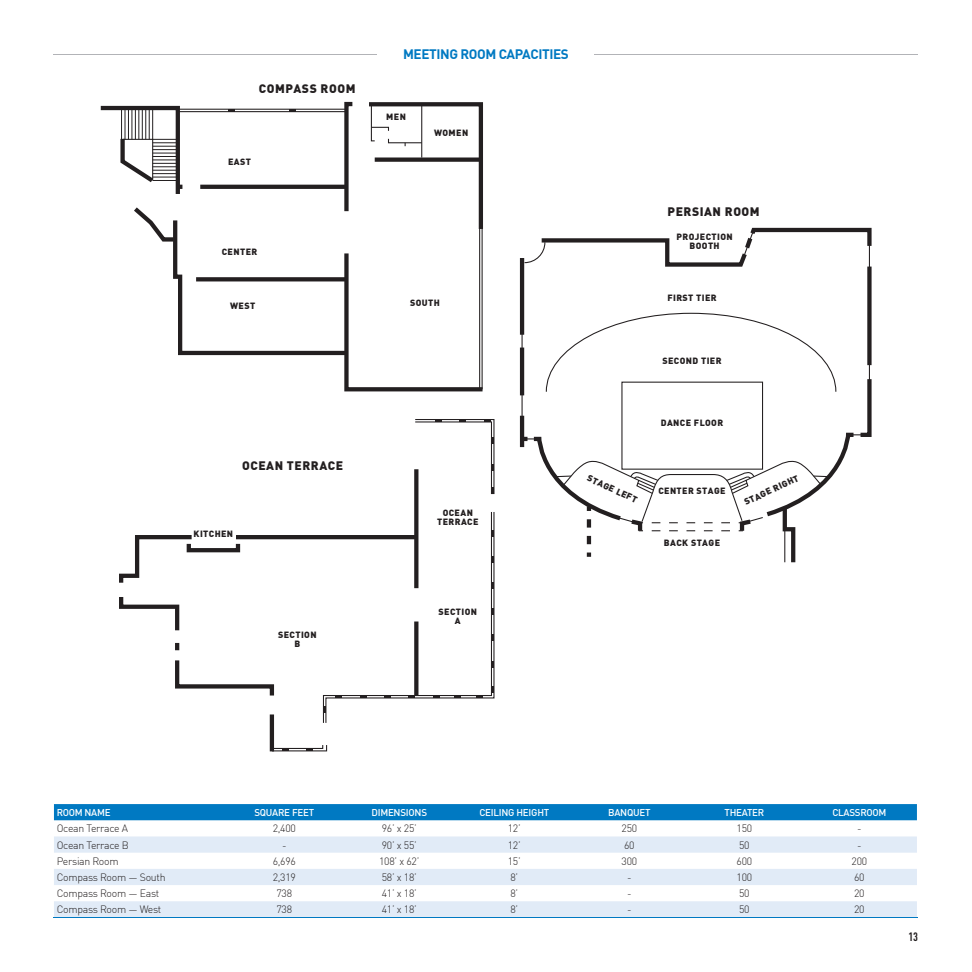
<style>
.page{position:relative;width:972px;height:972px;background:#fff}
.page>*{position:absolute;margin:0;border:0;box-sizing:border-box;transform-origin:0 0}
.t1{font:700 13.5px "DIN Offc";letter-spacing:-.03em;color:#0079c2}
.t2{font:900 12.15px "DIN Offc";letter-spacing:.045em;color:#231f20}
.t3{font:700 12px "DIN Cond";color:#231f20}
.t4{font:300 10.5px "DIN Offc";letter-spacing:-.025em;color:#231f20}
.t5{font:500 9.75px "DIN Offc";letter-spacing:-.025em;color:#fff}
.t6{font:900 8.85px/8.9px "DIN Offc";letter-spacing:.045em;color:#231f20;text-align:center}
</style>
<div class="page">
<svg style="left:100px;top:101px;width:383px;height:291px"></svg>
<div style="left:867px;top:267px;width:5px;height:98px;background:#231f20"></div>
<hr style="left:520px;top:258px;width:4px;height:77px;background:#231f20">
<hr style="left:520px;top:348px;width:4px;height:47px;background:#231f20">
<hr style="left:520px;top:416px;width:4px;height:31px;background:#231f20">
<svg style="left:524px;top:227px;width:348px;height:42px"></svg>
<svg style="left:522px;top:312px;width:350px;height:251px"></svg>
<svg style="left:415px;top:419px;width:80px;height:76px"></svg>
<svg style="left:322px;top:511px;width:173px;height:212px"></svg>
<svg style="left:414px;top:621px;width:4px;height:74px"></svg>
<svg style="left:414px;top:469px;width:4px;height:119px"></svg>
<hr style="left:236px;top:535px;width:180px;height:4px;background:#231f20">
<svg style="left:119px;top:535px;width:77px;height:48px"></svg>
<svg style="left:119px;top:597px;width:61px;height:34px"></svg>
<svg style="left:175px;top:643px;width:4px;height:7px"></svg>
<svg style="left:175px;top:660px;width:100px;height:36px"></svg>
<hr style="left:270px;top:714px;width:4px;height:37px;background:#231f20">
<div style="left:187px;top:542px;width:53px;height:10px;border:4px solid #231f20"></div>
<svg style="left:271px;top:744px;width:57px;height:8px"></svg>
<hr style="left:54px;top:54px;width:864px;height:1px;background:#b2b3b7">
<div style="left:378px;top:43px;width:216px;height:22px;background:#fff"></div>
<div style="left:54px;top:804px;width:863px;height:16px;background:#0079c2"></div>
<svg style="left:54px;top:836px;width:863px;height:81px;fill:#e1ebf7"></svg>
<hr style="left:54px;top:917px;width:864px;height:1px;background:#0079c2">
<p class="t2" style="left:259px;top:80px;width:98px">COMPASS ROOM</p>
<p class="t6" style="left:228px;top:157px;width:24px">EAST</p>
<p class="t6" style="left:222px;top:247px;width:37px">CENTER</p>
<p class="t6" style="left:230px;top:301px;width:27px">WEST</p>
<p class="t2" style="left:242px;top:458px;width:103px">OCEAN TERRACE</p>
<p class="t6" style="left:194px;top:529px;width:41px">KITCHEN</p>
<p class="t6" style="left:278px;top:629px;width:40px">SECTION<br>B</p>
<p class="t1" style="left:403px;top:45px;width:167px">MEETING ROOM CAPACITIES</p>
<p class="t6" style="left:386px;top:112px;width:21px">MEN</p>
<p class="t6" style="left:434px;top:128px;width:36px">WOMEN</p>
<p class="t6" style="left:410px;top:298px;width:31px">SOUTH</p>
<p class="t6" style="left:437px;top:508px;width:43px">OCEAN<br>TERRACE</p>
<p class="t6" style="left:439px;top:607px;width:40px">SECTION<br>A</p>
<p class="t2" style="left:668px;top:204px;width:94px">PERSIAN ROOM</p>
<p class="t6" style="left:677px;top:232px;width:58px">PROJECTION<br>BOOTH</p>
<p class="t6" style="left:667px;top:293px;width:51px">FIRST TIER</p>
<p class="t6" style="left:662px;top:356px;width:61px">SECOND TIER</p>
<p class="t6" style="left:661px;top:418px;width:64px">DANCE FLOOR</p>
<p class="t6" style="left:590px;top:473px;width:56px;rotate:25deg">STAGE LEFT</p>
<p class="t6" style="left:743px;top:498px;width:61px;rotate:-25deg">STAGE RIGHT</p>
<p class="t6" style="left:658px;top:486px;width:69px">CENTER STAGE</p>
<p class="t6" style="left:664px;top:538px;width:58px">BACK STAGE</p>
<p class="t5" style="left:57px;top:806px;width:56px">ROOM NAME</p>
<p class="t5" style="left:254px;top:806px;width:61px">SQUARE FEET</p>
<p class="t5" style="left:371px;top:806px;width:57px">DIMENSIONS</p>
<p class="t5" style="left:479px;top:806px;width:71px">CEILING HEIGHT</p>
<p class="t5" style="left:608px;top:806px;width:44px">BANQUET</p>
<p class="t5" style="left:724px;top:806px;width:41px">THEATER</p>
<p class="t5" style="left:832px;top:806px;width:56px">CLASSROOM</p>
<p class="t4" style="left:57px;top:822px;width:73px">Ocean Terrace A</p>
<p class="t4" style="left:273px;top:822px;width:25px">2,400</p>
<p class="t4" style="left:382px;top:822px;width:37px">96’ x 25’</p>
<p class="t4" style="left:508px;top:822px;width:14px">12’</p>
<p class="t4" style="left:622px;top:822px;width:17px">250</p>
<p class="t4" style="left:737px;top:822px;width:17px">150</p>
<p class="t4" style="left:857px;top:822px;width:6px">-</p>
<p class="t4" style="left:57px;top:838px;width:74px">Ocean Terrace B</p>
<p class="t4" style="left:282px;top:838px;width:6px">-</p>
<p class="t4" style="left:382px;top:838px;width:37px">90’ x 55’</p>
<p class="t4" style="left:508px;top:838px;width:14px">12’</p>
<p class="t4" style="left:624px;top:838px;width:12px">60</p>
<p class="t4" style="left:739px;top:838px;width:12px">50</p>
<p class="t4" style="left:857px;top:838px;width:6px">-</p>
<p class="t4" style="left:57px;top:854px;width:63px">Persian Room</p>
<p class="t4" style="left:273px;top:854px;width:25px">6,696</p>
<p class="t4" style="left:379px;top:854px;width:42px">108’ x 62’</p>
<p class="t4" style="left:508px;top:854px;width:14px">15’</p>
<p class="t4" style="left:622px;top:854px;width:17px">300</p>
<p class="t4" style="left:737px;top:854px;width:17px">600</p>
<p class="t4" style="left:852px;top:854px;width:17px">200</p>
<p class="t4" style="left:57px;top:871px;width:110px">Compass Room — South</p>
<p class="t4" style="left:273px;top:871px;width:25px">2,319</p>
<p class="t4" style="left:382px;top:871px;width:37px">58’ x 18’</p>
<p class="t4" style="left:510px;top:871px;width:9px">8’</p>
<p class="t4" style="left:627px;top:871px;width:6px">-</p>
<p class="t4" style="left:737px;top:871px;width:17px">100</p>
<p class="t4" style="left:854px;top:871px;width:12px">60</p>
<p class="t4" style="left:57px;top:887px;width:104px">Compass Room — East</p>
<p class="t4" style="left:276px;top:887px;width:17px">738</p>
<p class="t4" style="left:382px;top:887px;width:37px">41’ x 18’</p>
<p class="t4" style="left:510px;top:887px;width:9px">8’</p>
<p class="t4" style="left:627px;top:887px;width:6px">-</p>
<p class="t4" style="left:739px;top:887px;width:12px">50</p>
<p class="t4" style="left:854px;top:887px;width:12px">20</p>
<p class="t4" style="left:57px;top:903px;width:106px">Compass Room — West</p>
<p class="t4" style="left:276px;top:903px;width:17px">738</p>
<p class="t4" style="left:382px;top:903px;width:37px">41’ x 18’</p>
<p class="t4" style="left:510px;top:903px;width:9px">8’</p>
<p class="t4" style="left:627px;top:903px;width:6px">-</p>
<p class="t4" style="left:739px;top:903px;width:12px">50</p>
<p class="t4" style="left:854px;top:903px;width:12px">20</p>
<p class="t3" style="left:908px;top:929px;width:11px">13</p>
</div>
